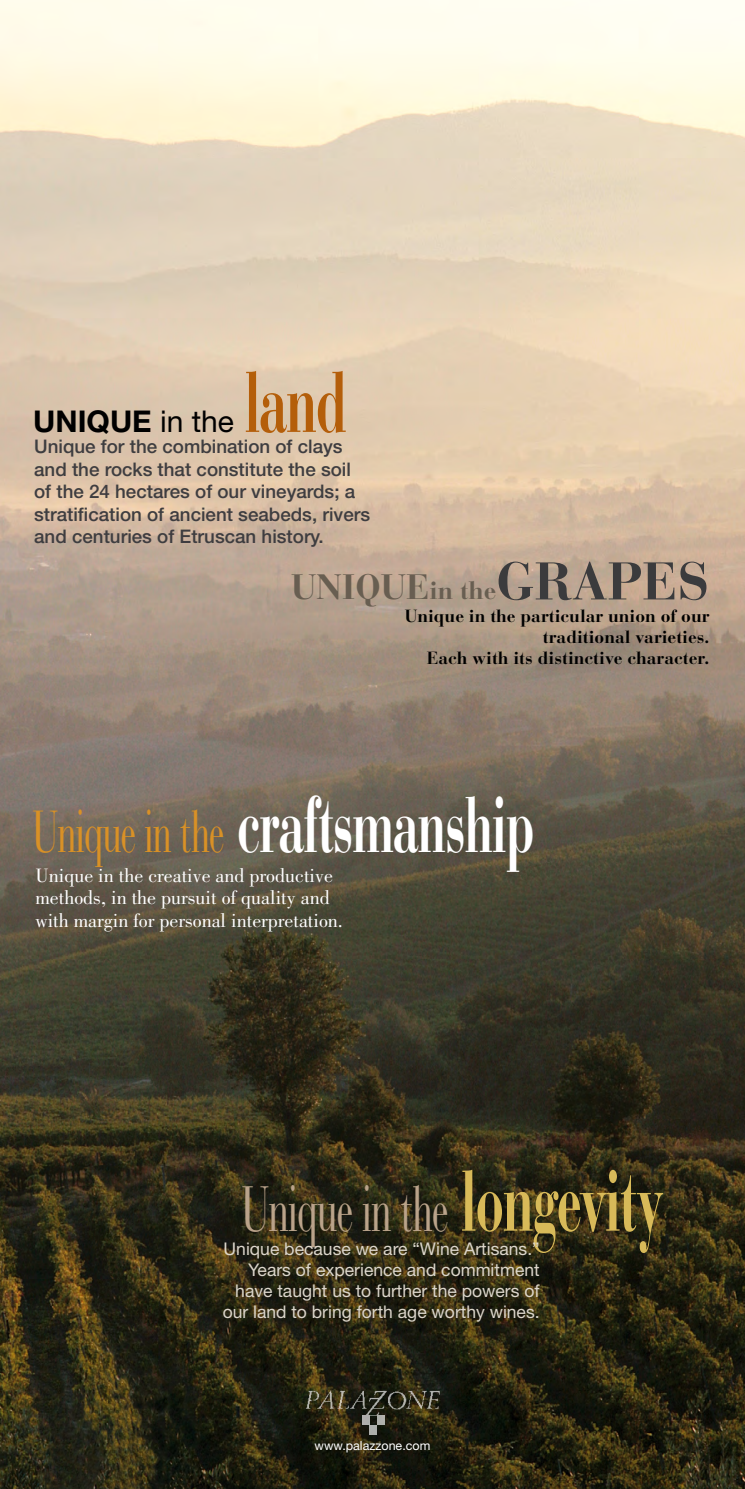
<style>
.page{position:relative;width:745px;height:1489px;background:#fff}
.page>*{position:absolute;margin:0;border:0;box-sizing:border-box;transform-origin:0 0}
.t1{font:700 90px "Bauer Bodoni BT";color:#b45e0a;scale:.6 1}
.t2{font:700 82.5px "Bauer Bodoni BT";color:#fff;scale:.6 1}
.t3{font:67.5px "Bauer Bodoni BT";color:#baa38a;scale:.6 1}
.t4{font:700 35px "Bauer Bodoni";color:#685e51}
.t5{font:700 30px "Helvetica Neue";color:#000}
.t6{font:20px/22.5px "Bodoni";color:#fff}
.t7{font:500 18.75px/22.5px "Helvetica Neue";color:#3e3d40}
.t8{font:17.5px/21px "Helvetica Neue";color:#dcd6cb;text-align:right}
.t9{font:700 17.5px/21px "Bauer Bodoni";color:#000;text-align:right}
.t10{font:12.5px "Helvetica Neue";color:#fff}
.s1{font-weight:400}
.s2{font-size:25px}
.s3{font-size:52.5px;color:#3b3b3d}
.s4{font-weight:400;font-size:62.5px;color:#d99126}
.s5{font-weight:700;font-size:90px;color:#d8ba59}
</style>
<div class="page">
<img style="left:0;top:0;width:744px;height:1488px">
<img style="left:304px;top:1389px;width:136px;height:27px">
<div style="left:369px;top:1425px;width:8px;height:9px;background:#acafad"></div>
<div style="left:362px;top:1415px;width:7px;height:9px;background:#aeaeac"></div>
<div style="left:376px;top:1415px;width:8px;height:9px;background:#aeafab"></div>
<h3 class="t5" style="left:33px;top:402px;width:202px">UNIQUE <span class="s1">in the</span></h3>
<h1 class="t1" style="left:245px;top:345px;width:170px">land</h1>
<p class="t7" style="left:34px;top:435px;width:337px">Unique for the combination of clays and the rocks that constitute the soil of the 24 hectares of our vineyards; a stratification of ancient seabeds, rivers and centuries of Etruscan history.</p>
<h3 class="t4" style="left:291px;top:566px;width:419px">Unique<span class="s2">in the</span><span class="s3">grapes</span></h3>
<p class="t9" style="left:404px;top:606px;width:306px">Unique in the particular union of our traditional varieties.<br>Each with its distinctive character.</p>
<h2 class="t2" style="left:33px;top:772px;width:835px"><span class="s4">Unique in the</span> craftsmanship</h2>
<p class="t6" style="left:35px;top:863px;width:309px">Unique in the creative and productive methods, in the pursuit of quality and with margin for personal interpretation.</p>
<h3 class="t3" style="left:242px;top:1167px;width:703px">Unique in the <span class="s5">longevity</span></h3>
<p class="t8" style="left:222px;top:1238px;width:318px">Unique because we are “Wine Artisans.” Years of experience and commitment have taught us to further the powers of our land to bring forth age worthy wines.</p>
<p class="t10" style="left:314px;top:1437px;width:117px">www.palazzone.com</p>
</div>
